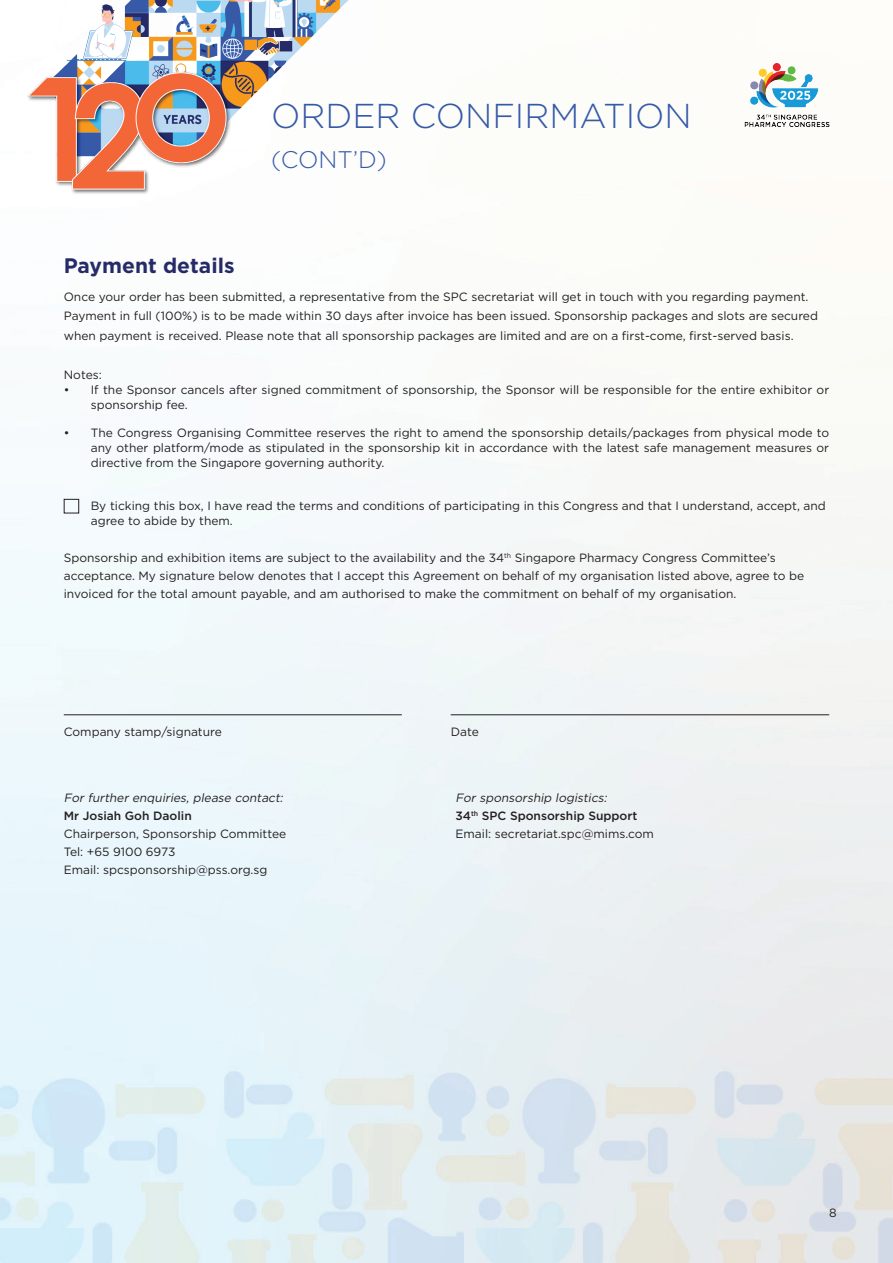
<style>
.page{position:relative;width:893px;height:1263px;background:#fff}
.page>*{position:absolute;margin:0;border:0;box-sizing:border-box;transform-origin:0 0}
.t1{font:300 34.5px "Gotham";color:#365aa8}
.t2{font:300 24px "Gotham";color:#365aa8}
.t3{font:700 21px "Gotham HTF";color:#262b68}
.t4{font:12px/18px "Gotham";color:#231f20}
.t5{font:italic 12px "Gotham";color:#231f20}
.t6{font:500 12px "Gotham HTF";color:#231f20}
</style>
<div class="page">
<img style="left:0;top:63px;width:893px;height:1200px">
<hr style="left:64px;top:714px;width:338px;height:1px;background:#231f20">
<hr style="left:451px;top:714px;width:378px;height:1px;background:#231f20">
<div style="left:64px;top:499px;width:15px;height:14px;border:1px solid #231f20"></div>
<img style="left:744px;top:64px;width:85px;height:63px">
<img style="left:26px;top:0;width:342px;height:196px">
<h1 class="t1" style="left:271px;top:94px;width:422px">ORDER CONFIRMATION</h1>
<h2 class="t2" style="left:271px;top:144px;width:117px">(CONT’D)</h2>
<h3 class="t3" style="left:64px;top:253px;width:172px">Payment details</h3>
<p class="t4" style="left:64px;top:287px;width:756px;line-height:19.5px">Once your order has been submitted, a representative from the SPC secretariat will get in touch with you regarding payment.<br>Payment in full (100%) is to be made within 30 days after invoice has been issued. Sponsorship packages and slots are secured when payment is received. Please note that all sponsorship packages are limited and are on a first-come, first-served basis.</p>
<p class="t4" style="left:64px;top:366px;width:40px">Notes:</p>
<p class="t4" style="left:91px;top:382px;width:740px;line-height:15px;text-indent:-27px">• If the Sponsor cancels after signed commitment of sponsorship, the Sponsor will be responsible for the entire exhibitor or sponsorship fee.</p>
<p class="t4" style="left:91px;top:425px;width:740px;line-height:15px;text-align:justify;text-indent:-27px">• The Congress Organising Committee reserves the right to amend the sponsorship details/packages from physical mode to any other platform/mode as stipulated in the sponsorship kit in accordance with the latest safe management measures or directive from the Singapore governing authority.</p>
<p class="t4" style="left:91px;top:498px;width:737px;line-height:15px">By ticking this box, I have read the terms and conditions of participating in this Congress and that I understand, accept, and agree to abide by them.</p>
<p class="t4" style="left:64px;top:549px;width:742px">Sponsorship and exhibition items are subject to the availability and the 34<sup>th</sup> Singapore Pharmacy Congress Committee’s acceptance. My signature below denotes that I accept this Agreement on behalf of my organisation listed above, agree to be invoiced for the total amount payable, and am authorised to make the commitment on behalf of my organisation.</p>
<p class="t4" style="left:64px;top:722px;width:160px">Company stamp/signature</p>
<p class="t4" style="left:451px;top:722px;width:30px">Date</p>
<p class="t5" style="left:64px;top:790px;width:223px">For further enquiries, please contact:</p>
<p class="t6" style="left:64px;top:809px;width:130px">Mr Josiah Goh Daolin</p>
<p class="t4" style="left:64px;top:824px;width:224px">Chairperson, Sponsorship Committee<br>Tel: +65 9100 6973<br>Email: spcsponsorship@pss.org.sg</p>
<p class="t5" style="left:455px;top:790px;width:156px">For sponsorship logistics:</p>
<p class="t6" style="left:455px;top:809px;width:183px">34<sup>th</sup> SPC Sponsorship Support</p>
<p class="t4" style="left:455px;top:824px;width:200px">Email: secretariat.spc@mims.com</p>
<p class="t4" style="left:829px;top:1203px;width:9px">8</p>
</div>
